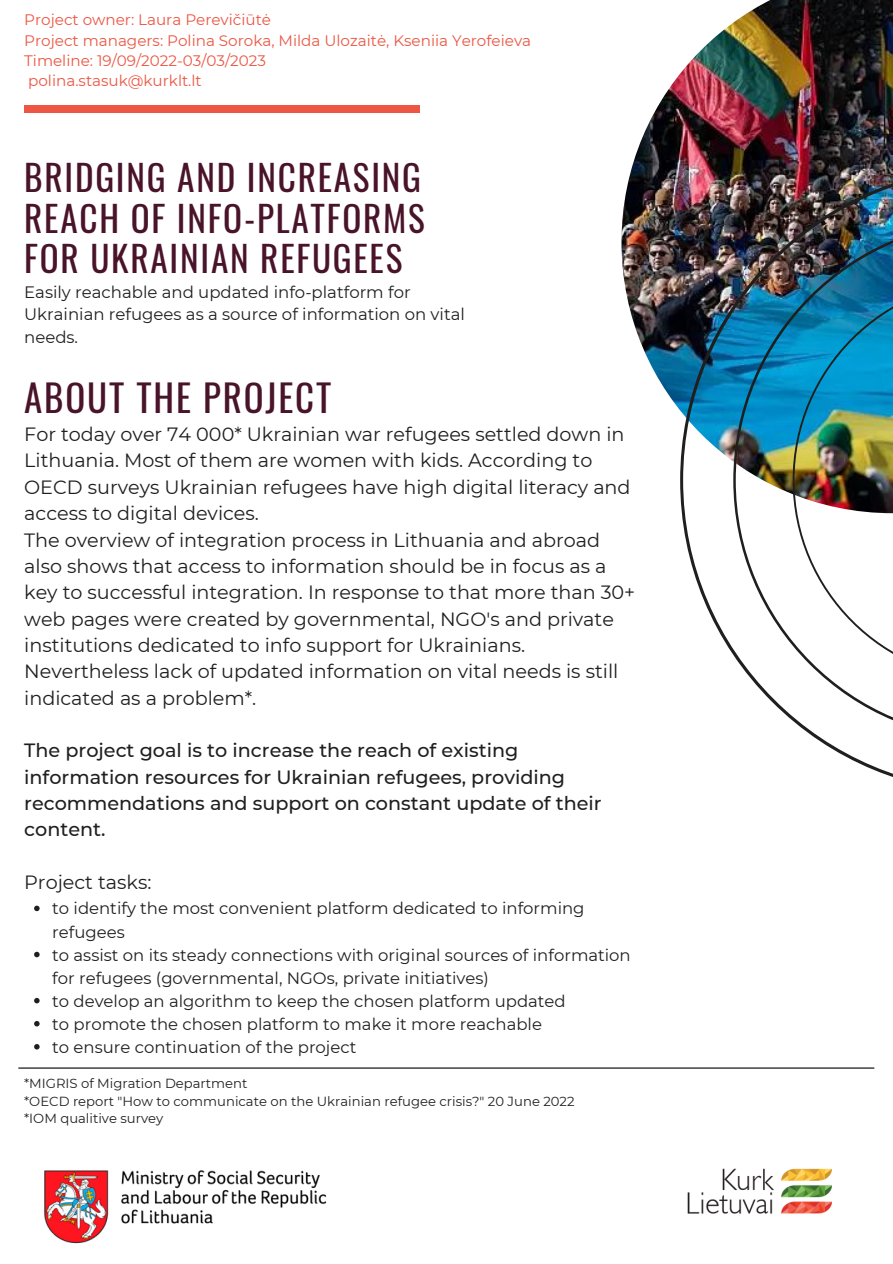
<style>
.page{position:relative;width:893px;height:1264px;background:#fff}
.page>*{position:absolute;margin:0;border:0;box-sizing:border-box;transform-origin:0 0}
.t1{font:36.9px "Oswald";letter-spacing:.05em;color:#491329}
.t2{font:35.25px/40.5px "Oswald";letter-spacing:.05em;color:#491329;text-align:justify}
.t3{font:19.2px/26.4px "Montserrat";color:#1f1f1f}
.t4{font:500 19.2px/26.4px "Montserrat";color:#1f1f1f}
.t5{font:16.5px/23.1px "Montserrat";color:#1f1f1f}
.t6{font:15.15px/20.2px "Montserrat";color:#ec5643}
.t7{font:13.2px/17.5px "Montserrat";color:#1f1f1f}
</style>
<div class="page">
<img style="left:621px;top:0;width:271px;height:410px">
<img style="left:680px;top:167px;width:212px;height:610px">
<div style="left:24px;top:106px;width:396px;height:7px;background:#ec5643"></div>
<svg style="left:34px;top:905px;width:6px;height:6px"></svg>
<svg style="left:34px;top:951px;width:6px;height:6px"></svg>
<svg style="left:34px;top:997px;width:6px;height:6px"></svg>
<svg style="left:34px;top:1021px;width:6px;height:5px"></svg>
<svg style="left:34px;top:1044px;width:6px;height:5px"></svg>
<img style="left:687px;top:1168px;width:145px;height:46px">
<img style="left:44px;top:1170px;width:283px;height:74px">
<hr style="left:18px;top:1067px;width:856px;height:1px;background:#000">
<p class="t6" style="left:24px;top:10px;width:508px">Project owner: Laura Perevičiūtė<br>Project managers: Polina Soroka, Milda Ulozaitė, Kseniia Yerofeieva Timeline: 19/09/2022-03/03/2023<br>polina.stasuk@kurklt.lt</p>
<h2 class="t2" style="left:24px;top:156px;width:402px">BRIDGING AND INCREASING REACH OF INFO-PLATFORMS FOR UKRAINIAN REFUGEES</h2>
<p class="t5" style="left:24px;top:280px;width:442px;line-height:22.5px">Easily reachable and updated info-platform for<br>Ukrainian refugees as a source of information on vital needs.</p>
<h1 class="t1" style="left:24px;top:369px;width:308px">ABOUT THE PROJECT</h1>
<p class="t3" style="left:24px;top:421px;width:612px">For today over 74 000* Ukrainian war refugees settled down in Lithuania. Most of them are women with kids. According to OECD surveys Ukrainian refugees have high digital literacy and access to digital devices.<br>The overview of integration process in Lithuania and abroad also shows that access to information should be in focus as a key to successful integration. In response to that more than 30+ web pages were created by governmental, NGO's and private institutions dedicated to info support for Ukrainians.<br>Nevertheless lack of updated information on vital needs is still indicated as a problem*.</p>
<p class="t4" style="left:24px;top:737px;width:579px">The project goal is to increase the reach of existing information resources for Ukrainian refugees, providing recommendations and support on constant update of their content.</p>
<p class="t3" style="left:24px;top:869px;width:129px">Project tasks:</p>
<p class="t5" style="left:52px;top:897px;width:580px">to identify the most convenient platform dedicated to informing refugees<br>to assist on its steady connections with original sources of information for refugees (governmental, NGOs, private initiatives)<br>to develop an algorithm to keep the chosen platform updated<br>to promote the chosen platform to make it more reachable<br>to ensure continuation of the project</p>
<p class="t7" style="left:24px;top:1074px;width:552px">*MIGRIS of Migration Department<br>*OECD report "How to communicate on the Ukrainian refugee crisis?" 20 June 2022 *IOM qualitive survey</p>
</div>
